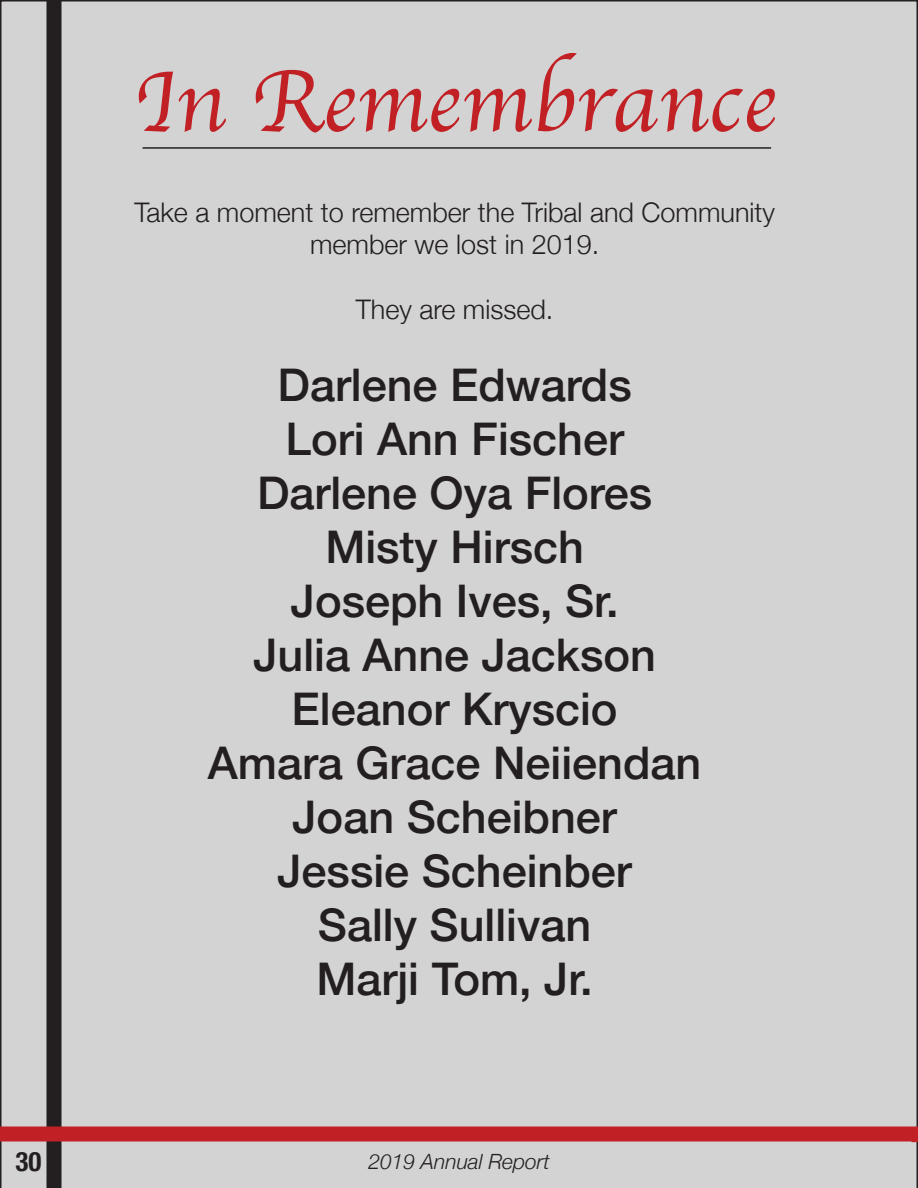
<style>
.page{position:relative;width:918px;height:1188px;background:#d3d3d3}
.page>*{position:absolute;margin:0;border:0;box-sizing:border-box;transform-origin:0 0}
.t1{font:90px "Apple Chancery";color:#c12025}
.t2{font:500 45px "Helvetica Neue";color:#231f20}
.t3{font:300 27px/32.4px "Helvetica Neue";color:#231f20;text-align:center}
.t4{font:700 condensed 27px "Helvetica Neue";color:#231f20}
.t5{font:italic 300 21px "Helvetica Neue";color:#231f20}
</style>
<div class="page">
<div style="left:46px;top:0;width:16px;height:1188px;background:#231f20"></div>
<div style="left:0;top:1126px;width:918px;height:16px;background:#c12025"></div>
<hr style="left:143px;top:147px;width:628px;height:2px;background:#231f20">
<p class="t4" style="left:16px;top:1139px;width:27px">30</p>
<p class="t1" style="left:133px;top:30px;width:644px">In Remembrance</p>
<p class="t3" style="left:134px;top:194px;width:642px">Take a moment to remember the Tribal and Community member we lost in 2019.</p>
<p class="t3" style="left:356px;top:291px;width:199px">They are missed.</p>
<p class="t2" style="left:278px;top:349px;width:356px">Darlene Edwards</p>
<p class="t2" style="left:285px;top:403px;width:340px">Lori Ann Fischer</p>
<p class="t2" style="left:257px;top:457px;width:397px">Darlene Oya Flores</p>
<p class="t2" style="left:325px;top:511px;width:260px">Misty Hirsch</p>
<p class="t2" style="left:291px;top:565px;width:329px">Joseph Ives, Sr.</p>
<p class="t2" style="left:253px;top:619px;width:404px">Julia Anne Jackson</p>
<p class="t2" style="left:292px;top:673px;width:328px">Eleanor Kryscio</p>
<p class="t2" style="left:208px;top:727px;width:495px">Amara Grace Neiiendan</p>
<p class="t2" style="left:293px;top:781px;width:326px">Joan Scheibner</p>
<p class="t2" style="left:277px;top:835px;width:356px">Jessie Scheinber</p>
<p class="t2" style="left:318px;top:889px;width:275px">Sally Sullivan</p>
<p class="t2" style="left:317px;top:943px;width:277px">Marji Tom, Jr.</p>
<p class="t5" style="left:368px;top:1145px;width:183px">2019 Annual Report</p>
</div>
